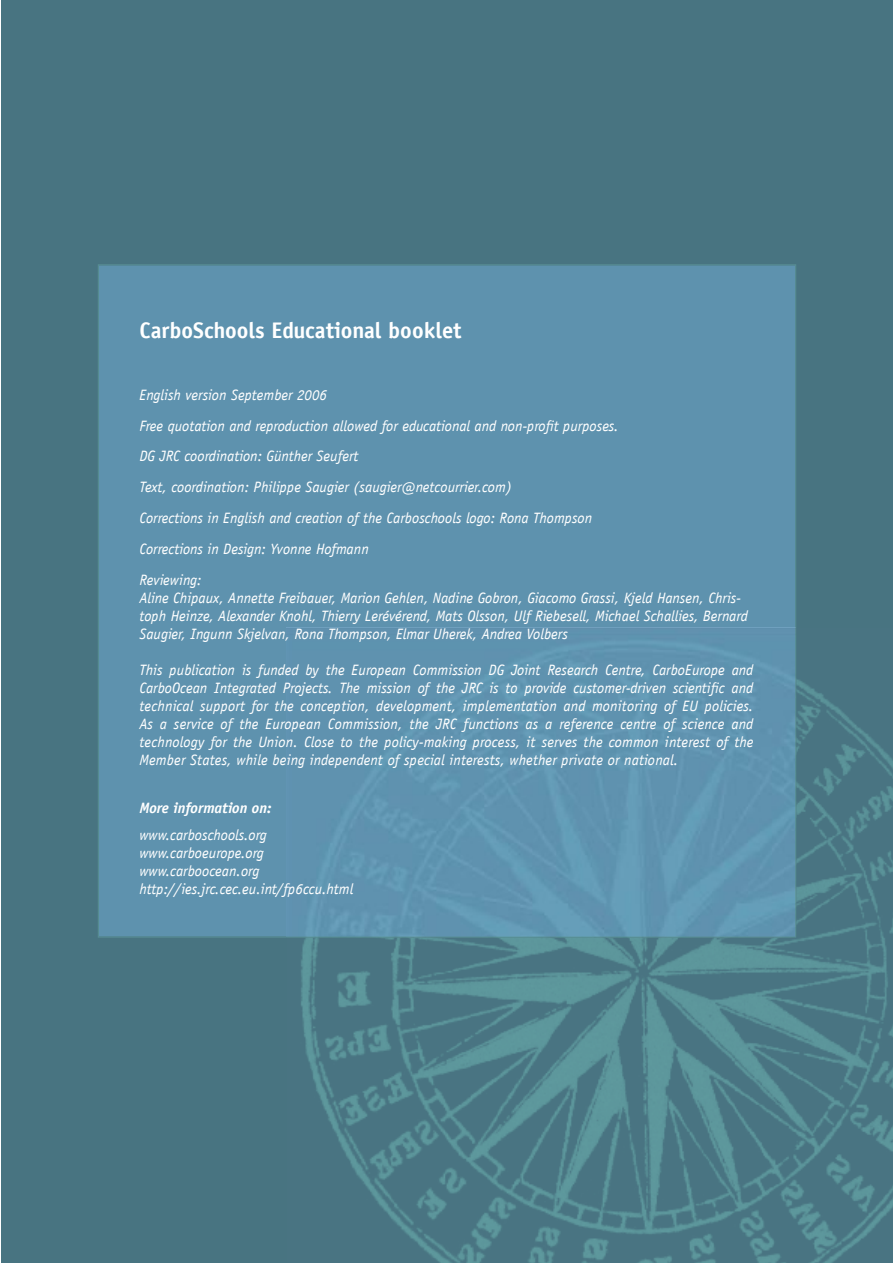
<style>
.page{position:relative;width:893px;height:1263px;background:#fff}
.page>*{position:absolute;margin:0;border:0;box-sizing:border-box;transform-origin:0 0}
.t1{font:700 22.5px "Officina Sans LT";color:#fff}
.t2{font:italic 15px/18px "Officina Sans LT";color:#fff}
.t3{font:italic 700 15px "Officina Sans LT";color:#fff}
</style>
<div class="page">
<div style="left:1px;top:0;width:892px;height:1263px;background:#487481"></div>
<img style="left:301px;top:679px;width:592px;height:584px">
<div style="left:98px;top:264px;width:698px;height:674px;background:#5e92ae"></div>
<img style="left:286px;top:627px;width:510px;height:311px">
<h1 class="t1" style="left:139px;top:317px;width:324px">CarboSchools Educational booklet</h1>
<p class="t2" style="left:139px;top:380px;width:481px;line-height:30.8px">English version September 2006<br>Free quotation and reproduction allowed for educational and non-profit purposes.<br>DG JRC coordination: Günther Seufert<br>Text, coordination: Philippe Saugier (saugier@netcourrier.com)<br>Corrections in English and creation of the Carboschools logo: Rona Thompson Corrections in Design: Yvonne Hofmann<br>Reviewing:</p>
<p class="t2" style="left:139px;top:588px;width:610px">Aline Chipaux, Annette Freibauer, Marion Gehlen, Nadine Gobron, Giacomo Grassi, Kjeld Hansen, Chris&shy;toph Heinze, Alexander Knohl, Thierry Lerévérend, Mats Olsson, Ulf Riebesell, Michael Schallies, Bernard<br>Saugier, Ingunn Skjelvan, Rona Thompson, Elmar Uherek, Andrea Volbers</p>
<p class="t2" style="left:139px;top:660px;width:616px;text-align:justify">This publication is funded by the European Commission DG Joint Research Centre, CarboEurope and CarboOcean Integrated Projects. The mission of the JRC is to provide customer-driven scientific and technical support for the conception, development, implementation and monitoring of EU policies.<br>As a service of the European Commission, the JRC functions as a reference centre of science and technology for the Union. Close to the policy-making process, it serves the common interest of the Member States, while being independent of special interests, whether private or national.</p>
<p class="t3" style="left:139px;top:799px;width:134px">More information on:</p>
<p class="t2" style="left:139px;top:826px;width:215px">www.carboschools.org www.carboeurope.org www.carboocean.org http://ies.jrc.cec.eu.int/fp6ccu.html</p>
</div>
